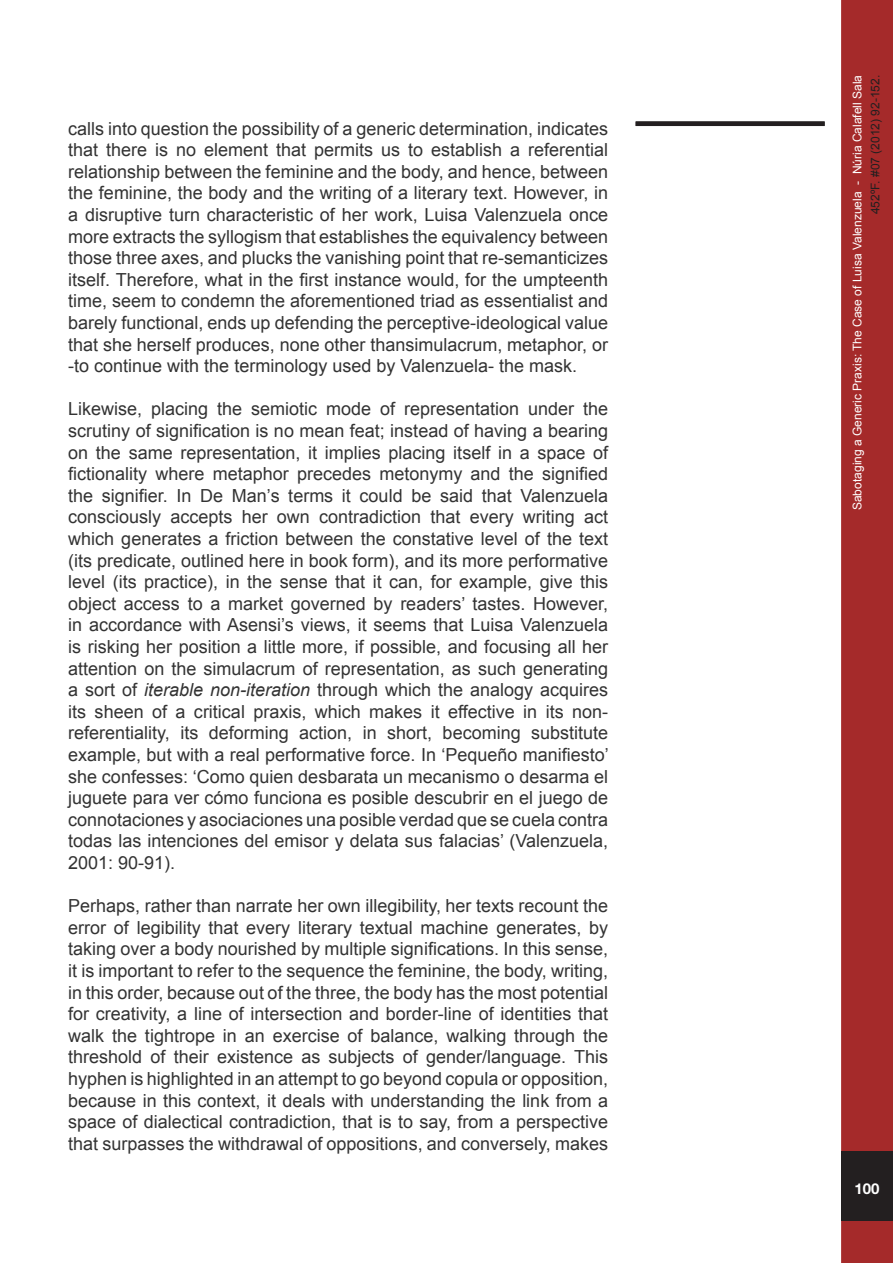
<style>
.page{position:relative;width:893px;height:1263px;background:#fff}
.page>*{position:absolute;margin:0;border:0;box-sizing:border-box;transform-origin:0 0}
.t1{font:18px/21.6px "Arial";color:#333;text-align:justify}
.t2{font:700 15px "Helvetica Neue";color:#fff}
.t3{font:12px "Arial";color:#fff}
.t4{font:12px "Arial";color:#231f20}
.s1{font-style:italic}
</style>
<div class="page">
<div style="left:843px;top:2px;width:48px;height:1259px;background:#a52a2a"></div>
<div style="left:841px;top:0;width:52px;height:1263px;border:3px solid #a52a2a"></div>
<div style="left:841px;top:1151px;width:52px;height:70px;background:#231f20"></div>
<div style="left:636px;top:121px;width:189px;height:5px;background:#231f20"></div>
<p class="t1" style="left:68px;top:118px;width:541px">calls into question the possibility of a generic determination, indicates that there is no element that permits us to establish a referential relationship between the feminine and the body, and hence, between the feminine, the body and the writing of a literary text. However, in a disruptive turn characteristic of her work, Luisa Valenzuela once more extracts the syllogism that establishes the equivalency between those three axes, and plucks the vanishing point that re-semanticizes itself. Therefore, what in the first instance would, for the umpteenth time, seem to condemn the aforementioned triad as essentialist and barely functional, ends up defending the perceptive-ideological value that she herself produces, none other thansimulacrum, metaphor, or -to continue with the terminology used by Valenzuela- the mask.</p>
<p class="t1" style="left:68px;top:398px;width:542px">Likewise, placing the semiotic mode of representation under the scrutiny of signification is no mean feat; instead of having a bearing on the same representation, it implies placing itself in a space of fictionality where metaphor precedes metonymy and the signified the signifier. In De Man’s terms it could be said that Valenzuela consciously accepts her own contradiction that every writing act which generates a friction between the constative level of the text (its predicate, outlined here in book form), and its more performative level (its practice), in the sense that it can, for example, give this object access to a market governed by readers’ tastes. However, in accordance with Asensi’s views, it seems that Luisa Valenzuela is risking her position a little more, if possible, and focusing all her attention on the simulacrum of representation, as such generating a sort of <span class="s1">iterable non-iteration</span> through which the analogy acquires its sheen of a critical praxis, which makes it effective in its non&shy;referentiality, its deforming action, in short, becoming substitute example, but with a real performative force. In ‘Pequeño manifiesto’ she confesses: ‘Como quien desbarata un mecanismo o desarma el juguete para ver cómo funciona es posible descubrir en el juego de connotaciones y asociaciones una posible verdad que se cuela contra todas las intenciones del emisor y delata sus falacias’ (Valenzuela, 2001: 90-91).</p>
<p class="t1" style="left:68px;top:895px;width:541px">Perhaps, rather than narrate her own illegibility, her texts recount the error of legibility that every literary textual machine generates, by taking over a body nourished by multiple significations. In this sense, it is important to refer to the sequence the feminine, the body, writing, in this order, because out of the three, the body has the most potential for creativity, a line of intersection and border-line of identities that walk the tightrope in an exercise of balance, walking through the threshold of their existence as subjects of gender/language. This hyphen is highlighted in an attempt to go beyond copula or opposition, because in this context, it deals with understanding the link from a space of dialectical contradiction, that is to say, from a perspective that surpasses the withdrawal of oppositions, and conversely, makes</p>
<p class="t3" style="left:850px;top:510px;width:437px;rotate:-90deg">Sabotaging a Generic Praxis: The Case of Luisa Valenzuela - Núria Calafell Sala</p>
<p class="t4" style="left:868px;top:214px;width:141px;rotate:-90deg">452ºF. #07 (2012) 92-152.</p>
<p class="t2" style="left:854px;top:1179px;width:27px">100</p>
</div>
